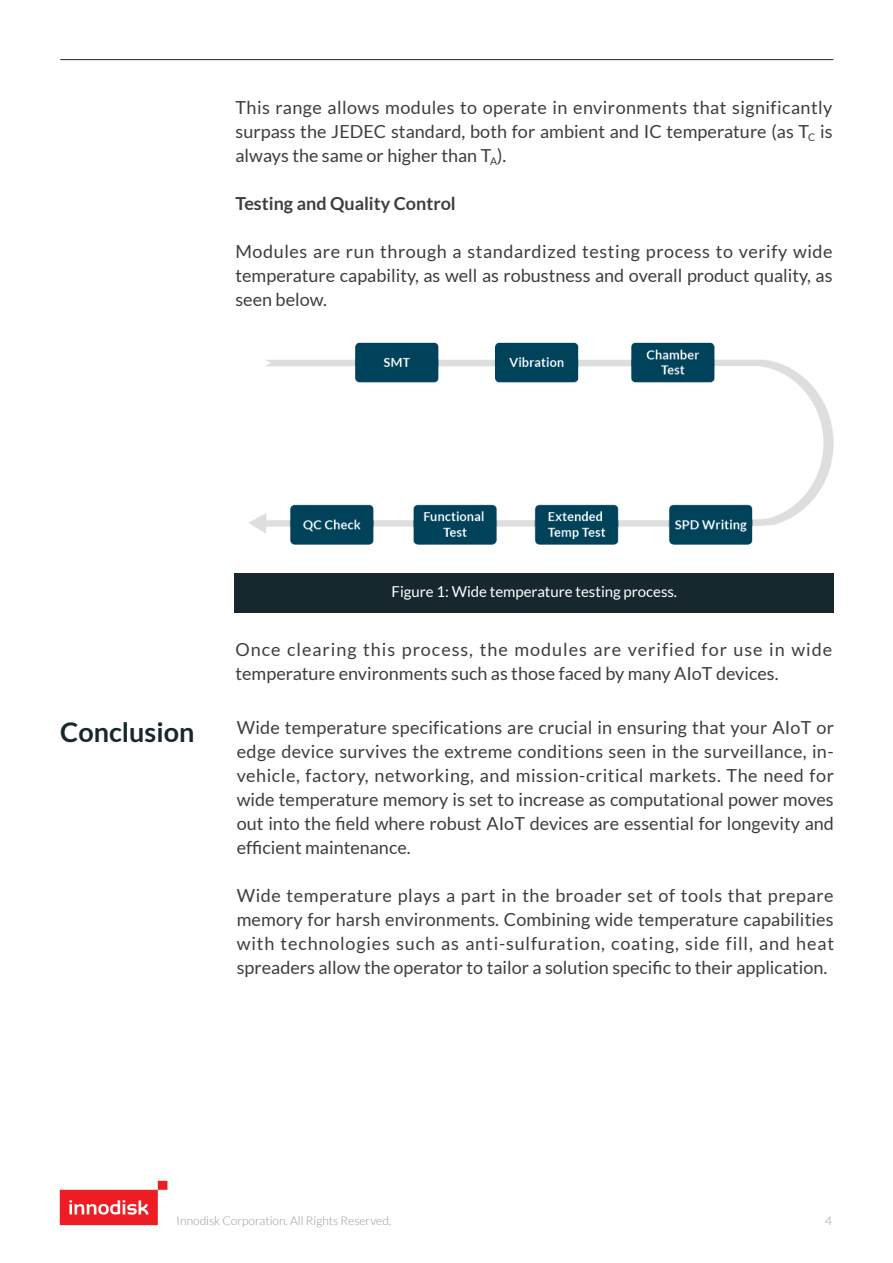
<style>
.page{position:relative;width:893px;height:1263px;background:#fff}
.page>*{position:absolute;margin:0;border:0;box-sizing:border-box;transform-origin:0 0}
.t1{font:700 27px "Lato";color:#16272e}
.t2{font:18px/24px "Lato";color:#3e3e3f;text-align:justify}
.t3{font:700 18px "Lato";color:#3e3e3f}
.t4{font:15px "Lato";color:#fff}
.t5{font:300 12px "Lato";color:#939598}
</style>
<div class="page">
<svg style="left:60px;top:1181px;width:107px;height:44px"></svg>
<hr style="left:60px;top:59px;width:773px;height:1px;background:#16272e">
<img style="left:249px;top:342px;width:585px;height:203px">
<div style="left:235px;top:573px;width:599px;height:39px;background:#16272e"></div>
<p class="t2" style="left:235px;top:95px;width:599px">This range allows modules to operate in environments that significantly surpass the JEDEC standard, both for ambient and IC temperature (as T<sub>C</sub> is always the same or higher than T<sub>A</sub>).</p>
<p class="t3" style="left:235px;top:193px;width:222px">Testing and Quality Control</p>
<p class="t2" style="left:235px;top:239px;width:599px">Modules are run through a standardized testing process to verify wide temperature capability, as well as robustness and overall product quality, as seen below.</p>
<p class="t4" style="left:392px;top:583px;width:287px">Figure 1: Wide temperature testing process.</p>
<p class="t1" style="left:60px;top:717px;width:136px">Conclusion</p>
<p class="t2" style="left:235px;top:637px;width:598px">Once clearing this process, the modules are verified for use in wide temperature environments such as those faced by many AIoT devices.</p>
<p class="t2" style="left:237px;top:715px;width:599px">Wide temperature specifications are crucial in ensuring that your AIoT or edge device survives the extreme conditions seen in the surveillance, in&shy;vehicle, factory, networking, and mission-critical markets. The need for wide temperature memory is set to increase as computational power moves out into the field where robust AIoT devices are essential for longevity and efficient maintenance.</p>
<p class="t2" style="left:237px;top:883px;width:599px">Wide temperature plays a part in the broader set of tools that prepare memory for harsh environments. Combining wide temperature capabilities with technologies such as anti-sulfuration, coating, side fill, and heat spreaders allow the operator to tailor a solution specific to their application.</p>
<p class="t5" style="left:177px;top:1214px;width:216px">Innodisk Corporation. All Rights Reserved.</p>
<p class="t5" style="left:825px;top:1215px;width:8px">4</p>
</div>
